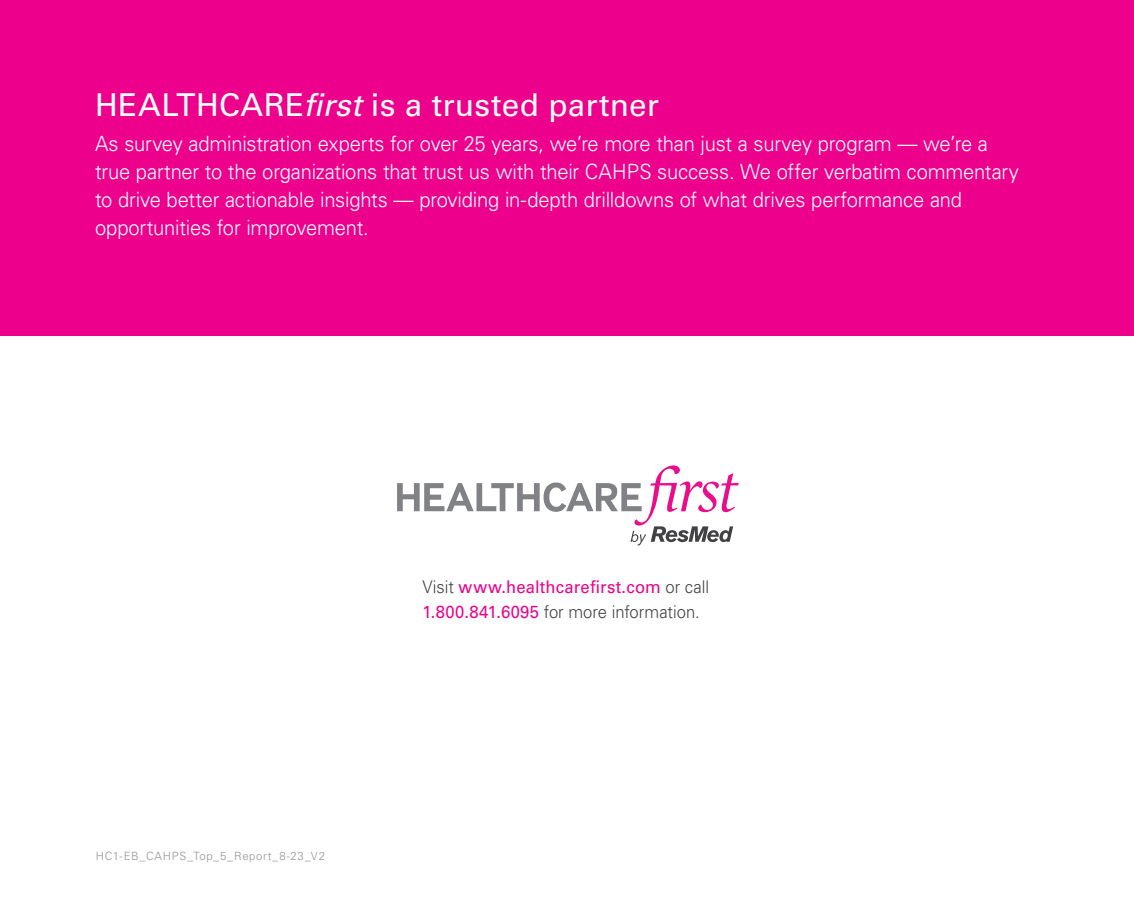
<style>
.page{position:relative;width:1134px;height:914px;background:#fff}
.page>*{position:absolute;margin:0;border:0;box-sizing:border-box;transform-origin:0 0}
.t1{font:31.5px "Univers LT Std";letter-spacing:.01em;color:#fff}
.t2{font:300 21px/28px "Univers LT Std";letter-spacing:-.01em;color:#fff;scale:.96 1}
.t3{font:17.5px/24.5px "Univers LT Std";letter-spacing:.01em;color:#ec008c;scale:.95 1}
.t4{font:300 11.38px "Univers LT Std";letter-spacing:.055em;color:#939598}
.s1{font-style:italic}
.s2{font-weight:300;color:#424243}
</style>
<div class="page">
<svg style="left:397px;top:465px;width:342px;height:80px"></svg>
<div style="left:1px;top:0;width:1133px;height:336px;background:#ec008c"></div>
<h1 class="t1" style="left:95px;top:86px;width:566px">HEALTHCARE<span class="s1">first</span> is a trusted partner</h1>
<p class="t2" style="left:95px;top:130px;width:964px">As survey administration experts for over 25 years, we’re more than just a survey program — we’re a true partner to the organizations that trust us with their CAHPS success. We offer verbatim commentary to drive better actionable insights — providing in-depth drilldowns of what drives performance and opportunities for improvement.</p>
<p class="t4" style="left:96px;top:849px;width:231px">HC1-EB_CAHPS_Top_5_Report_8-23_V2</p>
<p class="t3" style="left:422px;top:574px;width:303px"><span class="s2">Visit</span> www.healthcarefirst.com <span class="s2">or call<br></span>1.800.841.6095 <span class="s2">for more information.</span></p>
</div>
